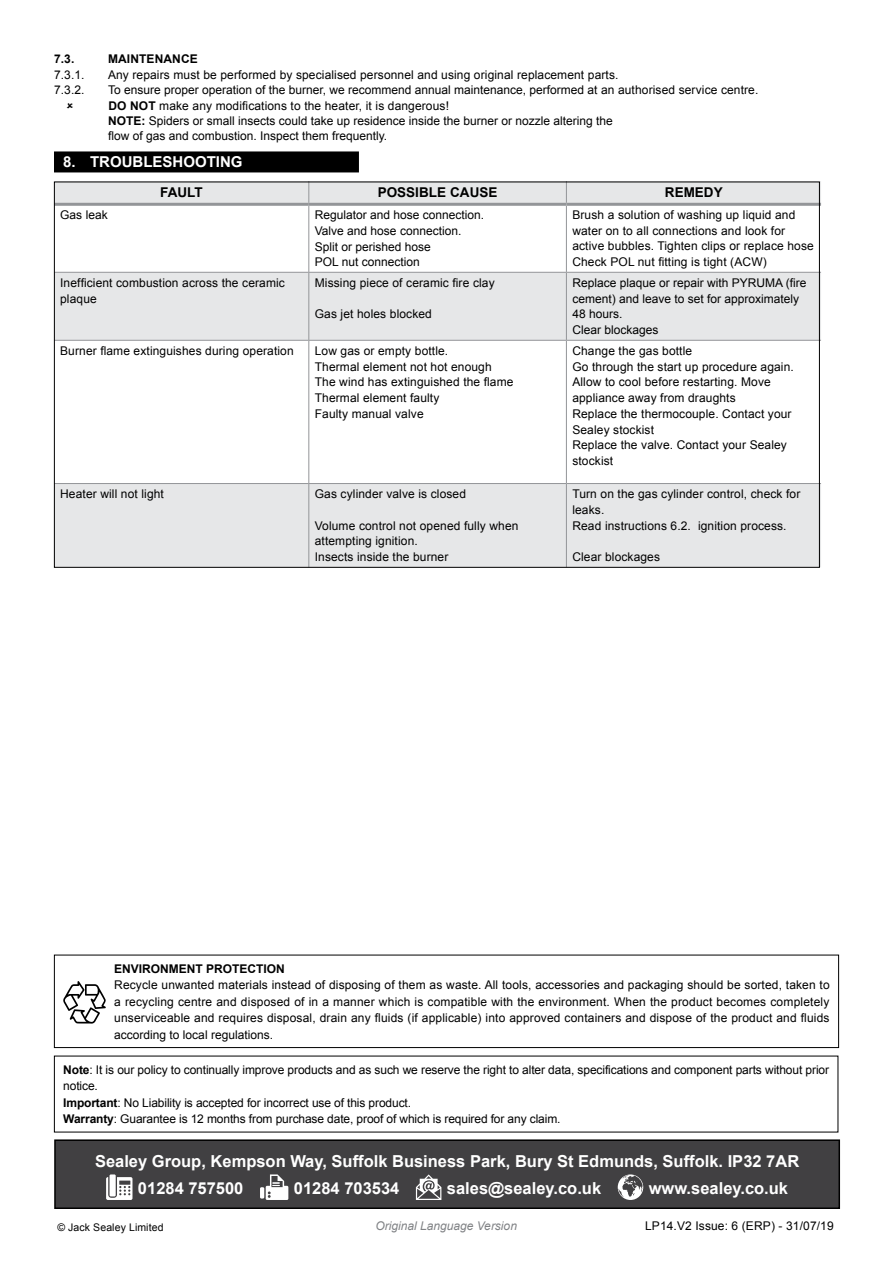
<style>
.page{position:relative;width:893px;height:1263px;background:#fff}
.page>*{position:absolute;margin:0;border:0;box-sizing:border-box;transform-origin:0 0}
.t1{font:700 16.5px/26.7px "Arial";color:#fff}
.t2{font:700 15px "Arial";color:#fff}
.t3{font:700 13.5px "Arial";color:#000}
.t4{font:12px/15.8px "Arial";letter-spacing:.01em;color:#000}
.t5{font:12px/16.5px "Arial";letter-spacing:-.01em;color:#000}
.t6{font:700 12px "Arial";color:#000}
.t7{font:italic 12px "Arial";color:#808285}
.t8{font:10.5px "Arial";letter-spacing:.01em;color:#000}
.s1{font-weight:700}
</style>
<div class="page">
<div style="left:54px;top:151px;width:305px;height:21px;background:#000"></div>
<svg style="left:54px;top:181px;width:767px;height:386px"></svg>
<svg style="left:308px;top:181px;width:1px;height:22px"></svg>
<svg style="left:566px;top:181px;width:1px;height:22px"></svg>
<hr style="left:308px;top:206px;width:1px;height:66px;background:#939598">
<hr style="left:566px;top:206px;width:1px;height:66px;background:#939598">
<hr style="left:54px;top:272px;width:255px;height:1px;background:#939598">
<hr style="left:309px;top:272px;width:257px;height:1px;background:#939598">
<hr style="left:308px;top:273px;width:1px;height:67px;background:#939598">
<hr style="left:566px;top:272px;width:255px;height:1px;background:#939598">
<hr style="left:566px;top:273px;width:1px;height:67px;background:#939598">
<hr style="left:54px;top:340px;width:255px;height:1px;background:#939598">
<hr style="left:309px;top:340px;width:257px;height:1px;background:#939598">
<hr style="left:308px;top:341px;width:1px;height:142px;background:#939598">
<hr style="left:566px;top:340px;width:255px;height:1px;background:#939598">
<hr style="left:566px;top:341px;width:1px;height:142px;background:#939598">
<hr style="left:54px;top:483px;width:255px;height:1px;background:#939598">
<hr style="left:309px;top:483px;width:257px;height:1px;background:#939598">
<hr style="left:308px;top:484px;width:1px;height:83px;background:#939598">
<hr style="left:566px;top:483px;width:255px;height:1px;background:#939598">
<hr style="left:566px;top:484px;width:1px;height:83px;background:#939598">
<hr style="left:54px;top:203px;width:255px;height:3px;background:#939598">
<hr style="left:309px;top:203px;width:257px;height:3px;background:#939598">
<hr style="left:566px;top:203px;width:255px;height:3px;background:#939598">
<div style="left:55px;top:1140px;width:784px;height:68px;background:#414042"></div>
<svg style="left:106px;top:1177px;width:26px;height:23px"></svg>
<div style="left:110px;top:1174px;width:6px;height:22px;background:#fff"></div>
<hr style="left:260px;top:1187px;width:4px;height:11px;background:#fff">
<svg style="left:266px;top:1174px;width:22px;height:26px"></svg>
<svg style="left:416px;top:1174px;width:25px;height:26px"></svg>
<svg style="left:618px;top:1174px;width:25px;height:26px"></svg>
<div style="left:54px;top:1139px;width:786px;height:70px;border:2px solid #000"></div>
<div style="left:54px;top:955px;width:785px;height:93px;border:1px solid #000"></div>
<svg style="left:63px;top:981px;width:43px;height:42px"></svg>
<p class="t6" style="left:54px;top:51px;width:22px">7.3.</p>
<p class="t6" style="left:108px;top:51px;width:20px">Maintenance</p>
<p class="t4" style="left:54px;top:67px;width:32px">7.3.1.</p>
<p class="t4" style="left:108px;top:67px;width:512px">Any repairs must be performed by specialised personnel and using original replacement parts.</p>
<p class="t4" style="left:54px;top:82px;width:32px">7.3.2.</p>
<p class="t4" style="left:108px;top:83px;width:652px;line-height:15.3px">To ensure proper operation of the burner, we recommend annual maintenance, performed at an authorised service centre.<br><span class="s1">DO NOT</span> make any modifications to the heater, it is dangerous!<br><span class="s1">NOTE:</span> Spiders or small insects could take up residence inside the burner or nozzle altering the<br>flow of gas and combustion. Inspect them frequently.</p>
<p class="t2" style="left:63px;top:152px;width:39px">8. troubleshooting</p>
<p class="t3" style="left:160px;top:183px;width:18px">Fault</p>
<p class="t3" style="left:378px;top:183px;width:93px">POSSIBLE Cause</p>
<p class="t3" style="left:665px;top:183px;width:21px">Remedy</p>
<p class="t4" style="left:60px;top:207px;width:49px">Gas leak</p>
<p class="t4" style="left:315px;top:207px;width:171px">Regulator and hose connection.<br>Valve and hose connection.<br>Split or perished hose<br>POL nut connection</p>
<p class="t4" style="left:572px;top:207px;width:243px">Brush a solution of washing up liquid and water on to all connections and look for active bubbles. Tighten clips or replace hose Check POL nut fitting is tight (ACW)</p>
<p class="t4" style="left:60px;top:275px;width:226px">Inefficient combustion across the ceramic plaque</p>
<p class="t4" style="left:315px;top:275px;width:181px">Missing piece of ceramic fire clay</p>
<p class="t4" style="left:315px;top:306px;width:119px">Gas jet holes blocked</p>
<p class="t4" style="left:572px;top:275px;width:236px">Replace plaque or repair with PYRUMA (fire cement) and leave to set for approximately<br>48 hours.<br>Clear blockages</p>
<p class="t4" style="left:60px;top:343px;width:235px">Burner flame extinguishes during operation</p>
<p class="t4" style="left:315px;top:343px;width:200px">Low gas or empty bottle.<br>Thermal element not hot enough<br>The wind has extinguished the flame<br>Thermal element faulty<br>Faulty manual valve</p>
<p class="t4" style="left:572px;top:343px;width:223px">Change the gas bottle<br>Go through the start up procedure again.<br>Allow to cool before restarting. Move appliance away from draughts<br>Replace the thermocouple. Contact your<br>Sealey stockist<br>Replace the valve. Contact your Sealey stockist</p>
<p class="t4" style="left:60px;top:486px;width:105px">Heater will not light</p>
<p class="t4" style="left:315px;top:486px;width:153px">Gas cylinder valve is closed</p>
<p class="t4" style="left:315px;top:518px;width:205px">Volume control not opened fully when attempting ignition.<br>Insects inside the burner</p>
<p class="t4" style="left:572px;top:486px;width:230px">Turn on the gas cylinder control, check for leaks.<br>Read instructions 6.2. ignition process.</p>
<p class="t4" style="left:572px;top:549px;width:89px">Clear blockages</p>
<p class="t6" style="left:114px;top:960px;width:17px">Environment</p>
<p class="t6" style="left:206px;top:960px;width:17px">Protection</p>
<p class="t4" style="left:114px;top:977px;width:717px;line-height:16.5px;text-align:justify">Recycle unwanted materials instead of disposing of them as waste. All tools, accessories and packaging should be sorted, taken to a recycling centre and disposed of in a manner which is compatible with the environment. When the product becomes completely unserviceable and requires disposal, drain any fluids (if applicable) into approved containers and dispose of the product and fluids according to local regulations.</p>
<p class="t5" style="left:63px;top:1061px;width:767px"><span class="s1">Note</span>: It is our policy to continually improve products and as such we reserve the right to alter data, specifications and component parts without prior notice.<br><span class="s1">Important</span>: No Liability is accepted for incorrect use of this product.<br><span class="s1">Warranty</span>: Guarantee is 12 months from purchase date, proof of which is required for any claim.</p>
<h1 class="t1" style="left:138px;top:1148px;width:663px;text-indent:-43px">Sealey Group, Kempson Way, Suffolk Business Park, Bury St Edmunds, Suffolk. IP32 7AR<br>01284 757500</h1>
<h1 class="t1" style="left:294px;top:1175px;width:107px">01284 703534</h1>
<h1 class="t1" style="left:447px;top:1175px;width:156px">sales@sealey.co.uk</h1>
<h1 class="t1" style="left:649px;top:1175px;width:141px">www.sealey.co.uk</h1>
<p class="t8" style="left:57px;top:1220px;width:108px">© Jack Sealey Limited</p>
<p class="t7" style="left:375px;top:1218px;width:143px">Original Language Version</p>
<p class="t4" style="left:645px;top:1218px;width:190px">LP14.V2 Issue: 6 (ERP) - 31/07/19</p>
</div>
